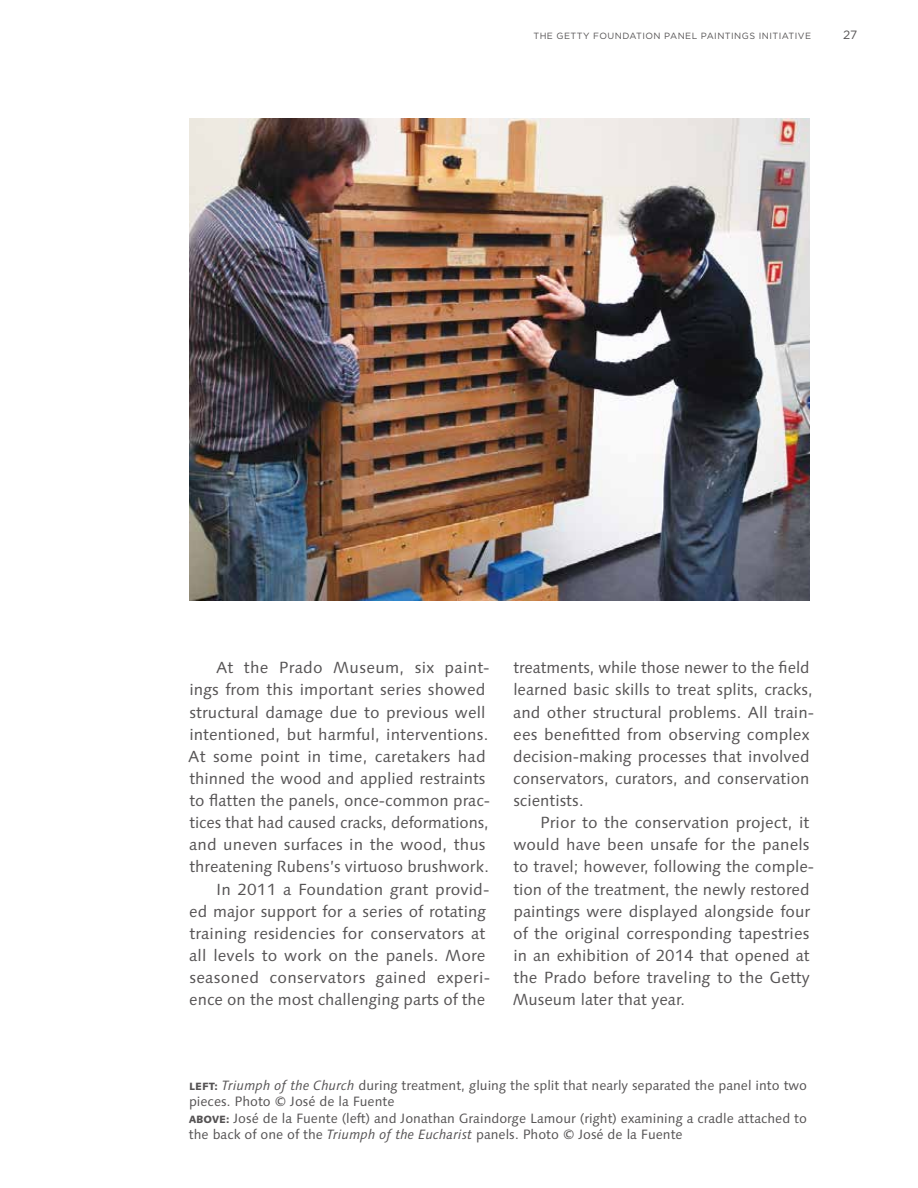
<style>
.page{position:relative;width:918px;height:1188px;background:#fff}
.page>*{position:absolute;margin:0;border:0;box-sizing:border-box;transform-origin:0 0}
.t1{font:16.2px/22.2px "Linotype Syntax";letter-spacing:.005em;color:#555354}
.t2{font:13.5px/16.5px "Linotype Syntax";color:#555354}
.t3{font:12px "Gotham";color:#555354}
.t4{font:9px "Gotham";letter-spacing:.05em;color:#555354}
.s1{font-weight:800;font-size:10.5px}
.s2{font-style:italic}
</style>
<div class="page">
<img style="left:189px;top:119px;width:621px;height:481px">
<p class="t4" style="left:533px;top:30px;width:279px">THE GETTY FOUNDATION PANEL PAINTINGS INITIATIVE</p>
<p class="t3" style="left:843px;top:27px;width:16px">27</p>
<p class="t1" style="left:216px;top:657px;width:275px">At the Prado Museum, six paint-</p>
<p class="t1" style="left:189px;top:679px;width:298px">ings from this important series showed</p>
<p class="t1" style="left:189px;top:701px;width:298px">structural damage due to previous well</p>
<p class="t1" style="left:189px;top:723px;width:300px">intentioned, but harmful, interventions.</p>
<p class="t1" style="left:188px;top:745px;width:299px">At some point in time, caretakers had</p>
<p class="t1" style="left:189px;top:767px;width:298px">thinned the wood and applied restraints</p>
<p class="t1" style="left:189px;top:790px;width:302px">to flatten the panels, once-common prac-</p>
<p class="t1" style="left:189px;top:812px;width:301px">tices that had caused cracks, deformations,</p>
<p class="t1" style="left:189px;top:834px;width:298px">and uneven surfaces in the wood, thus</p>
<p class="t1" style="left:189px;top:856px;width:301px">threatening Rubens’s virtuoso brushwork.</p>
<p class="t1" style="left:216px;top:878px;width:275px">In 2011 a Foundation grant provid-</p>
<p class="t1" style="left:189px;top:900px;width:298px">ed major support for a series of rotating</p>
<p class="t1" style="left:189px;top:922px;width:298px">training residencies for conservators at</p>
<p class="t1" style="left:189px;top:944px;width:298px">all levels to work on the panels. More</p>
<p class="t1" style="left:189px;top:967px;width:302px">seasoned conservators gained experi-</p>
<p class="t1" style="left:189px;top:989px;width:298px">ence on the most challenging parts of the</p>
<p class="t1" style="left:513px;top:657px;width:302px">treatments, while those newer to the field learned basic skills to treat splits, cracks, and other structural problems. All train&shy;ees benefitted from observing complex decision-making processes that involved conservators, curators, and conservation scientists.</p>
<p class="t1" style="left:513px;top:812px;width:303px;text-indent:27px">Prior to the conservation project, it would have been unsafe for the panels to travel; however, following the comple&shy;tion of the treatment, the newly restored paintings were displayed alongside four of the original corresponding tapestries in an exhibition of 2014 that opened at the Prado before traveling to the Getty Museum later that year.</p>
<p class="t2" style="left:189px;top:1077px;width:620px"><span class="s1">LEFT:</span> <span class="s2">Triumph of the Church</span> during treatment, gluing the split that nearly separated the panel into two pieces. Photo © José de la Fuente<br><span class="s1">ABOVE:</span> José de la Fuente (left) and Jonathan Graindorge Lamour (right) examining a cradle attached to the back of one of the <span class="s2">Triumph of the Eucharist</span> panels. Photo © José de la Fuente</p>
</div>
